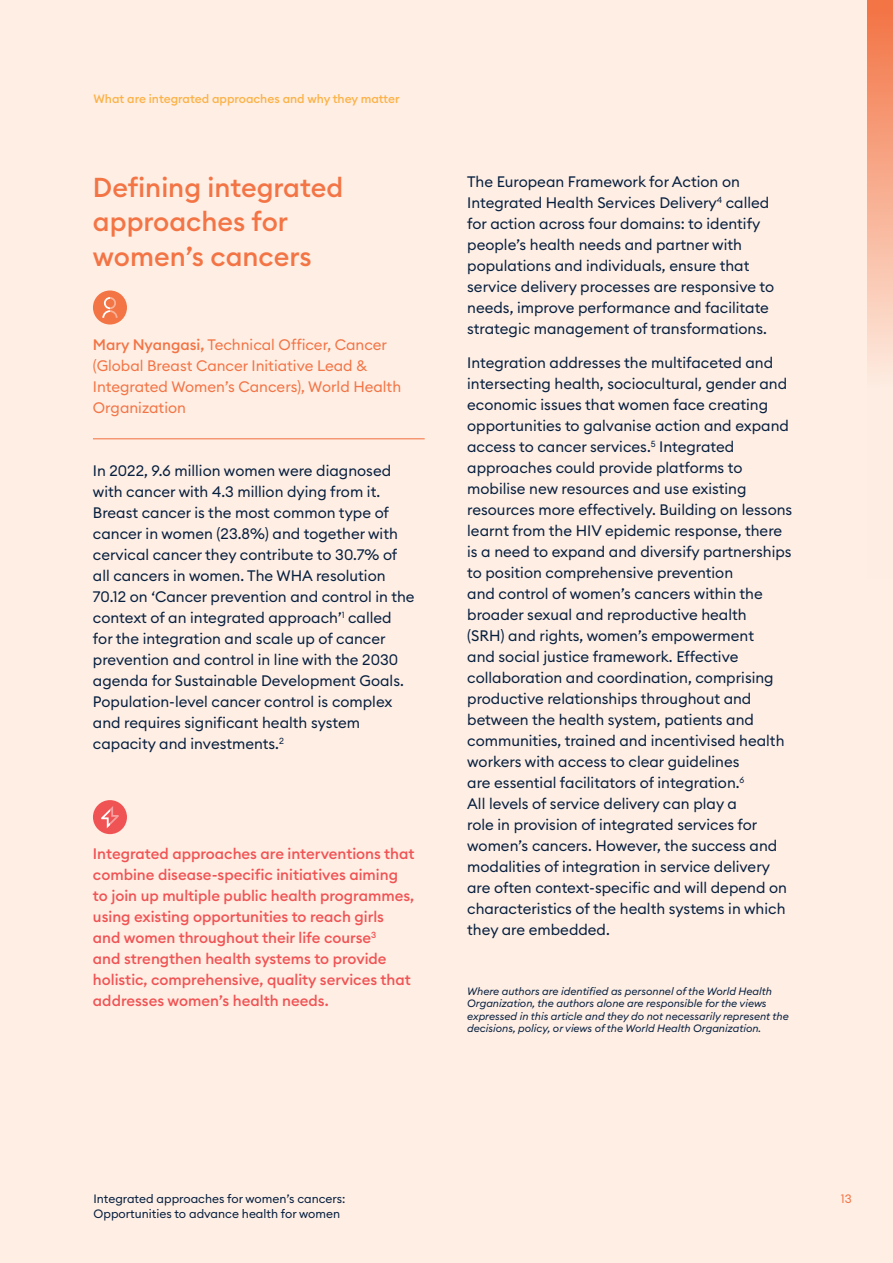
<style>
.page{position:relative;width:893px;height:1263px;background:#feeee4}
.page>*{position:absolute;margin:0;border:0;box-sizing:border-box;transform-origin:0 0}
.t1{font:500 27px/34.5px "Euclid Circular B";color:#f37445}
.t2{font:15px/21px "Euclid Circular B";color:#061f3f}
.t3{font:500 15px/21px "Euclid Circular B";color:#f05354}
.t4{font:15px/21px "Euclid Circular B";color:#f37445}
.t5{font:12px "Euclid Circular B";color:#061f3f}
.t6{font:500 12px "Euclid Circular B";color:#fcb247}
.t7{font:12px "Euclid Circular B";color:#f37445}
.t8{font:italic 10.5px/12.6px "Euclid Circular B";color:#061f3f}
.s1{font-weight:500}
</style>
<div class="page">
<hr style="left:93px;top:438px;width:332px;height:1px;background:#f37445">
<div style="left:93px;top:290px;width:34px;height:34px;background:#f37445;border-radius:50%"></div>
<svg style="left:102px;top:297px;width:16px;height:21px"></svg>
<div style="left:93px;top:800px;width:34px;height:34px;background:#f05354;border-radius:50%"></div>
<svg style="left:101px;top:806px;width:18px;height:22px"></svg>
<svg style="left:867px;top:0;width:26px;height:367px"></svg>
<p class="t6" style="left:94px;top:91px;width:308px">What are integrated approaches and why they matter</p>
<h1 class="t1" style="left:93px;top:170px;width:252px">Defining integrated approaches for women’s cancers</h1>
<p class="t4" style="left:93px;top:334px;width:310px"><span class="s1">Mary Nyangasi,</span> Technical Officer, Cancer (Global Breast Cancer Initiative Lead &amp; Integrated Women’s Cancers), World Health Organization</p>
<p class="t2" style="left:93px;top:460px;width:323px">In 2022, 9.6 million women were diagnosed with cancer with 4.3 million dying from it.<br>Breast cancer is the most common type of cancer in women (23.8%) and together with cervical cancer they contribute to 30.7% of all cancers in women. The WHA resolution 70.12 on ‘Cancer prevention and control in the context of an integrated approach’<sup>1</sup> called for the integration and scale up of cancer prevention and control in line with the 2030 agenda for Sustainable Development Goals.<br>Population-level cancer control is complex and requires significant health system capacity and investments.<sup>2</sup></p>
<p class="t3" style="left:93px;top:843px;width:323px">Integrated approaches are interventions that combine disease-specific initiatives aiming to join up multiple public health programmes, using existing opportunities to reach girls and women throughout their life course<sup>3<br></sup>and strengthen health systems to provide holistic, comprehensive, quality services that addresses women’s health needs.</p>
<p class="t2" style="left:467px;top:171px;width:308px">The European Framework for Action on Integrated Health Services Delivery<sup>4</sup> called for action across four domains: to identify people’s health needs and partner with populations and individuals, ensure that service delivery processes are responsive to needs, improve performance and facilitate strategic management of transformations.</p>
<p class="t2" style="left:467px;top:352px;width:327px">Integration addresses the multifaceted and intersecting health, sociocultural, gender and economic issues that women face creating opportunities to galvanise action and expand access to cancer services.<sup>5</sup> Integrated approaches could provide platforms to mobilise new resources and use existing resources more effectively. Building on lessons learnt from the HIV epidemic response, there is a need to expand and diversify partnerships to position comprehensive prevention<br>and control of women’s cancers within the broader sexual and reproductive health<br>(SRH) and rights, women’s empowerment<br>and social justice framework. Effective collaboration and coordination, comprising productive relationships throughout and between the health system, patients and communities, trained and incentivised health workers with access to clear guidelines<br>are essential facilitators of integration.<sup>6<br></sup>All levels of service delivery can play a<br>role in provision of integrated services for women’s cancers. However, the success and modalities of integration in service delivery are often context-specific and will depend on characteristics of the health systems in which they are embedded.</p>
<p class="t8" style="left:467px;top:984px;width:323px">Where authors are identified as personnel of the World Health Organization, the authors alone are responsible for the views expressed in this article and they do not necessarily represent the decisions, policy, or views of the World Health Organization.</p>
<p class="t5" style="left:94px;top:1191px;width:253px">Integrated approaches for women’s cancers:</p>
<p class="t7" style="left:841px;top:1191px;width:12px">13</p>
<p class="t5" style="left:94px;top:1205px;width:248px">Opportunities to advance health for women</p>
</div>
